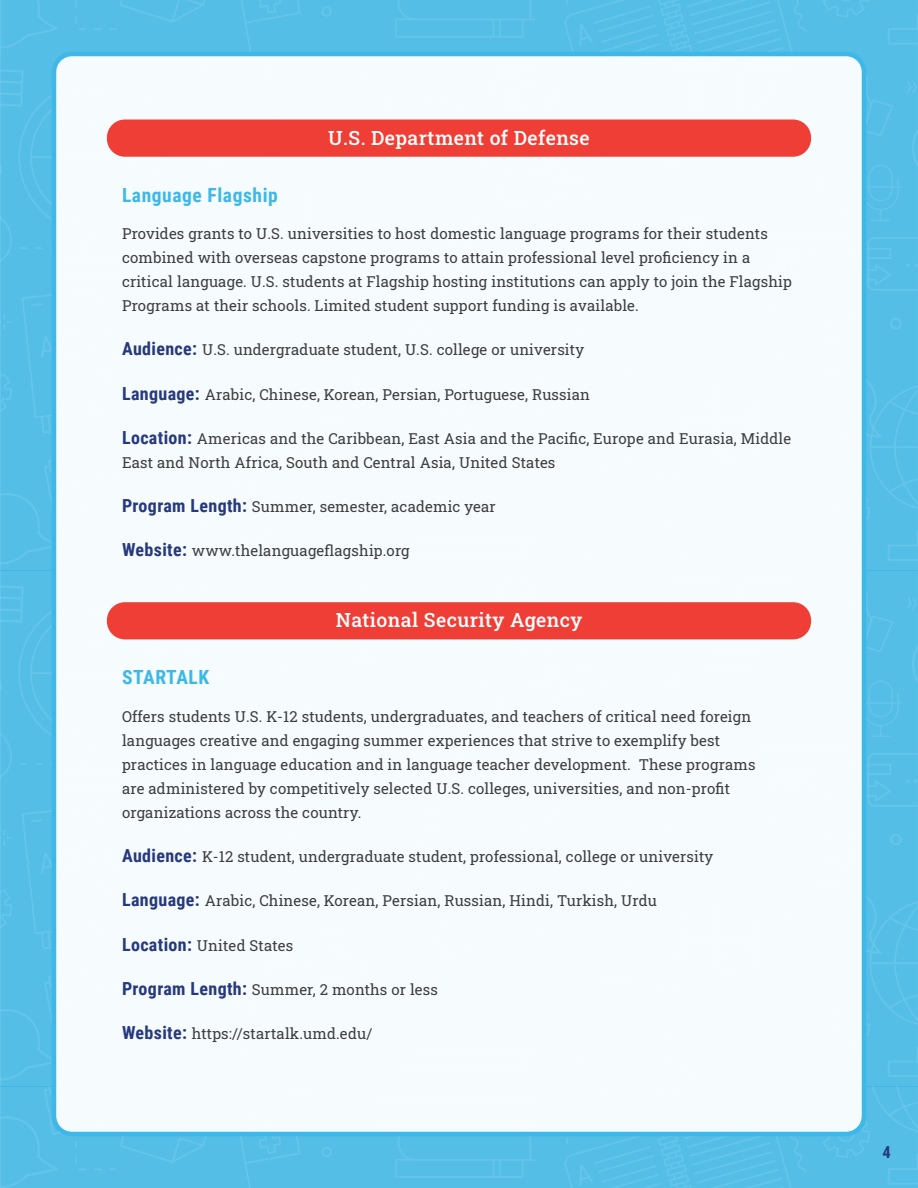
<style>
.page{position:relative;width:918px;height:1188px;background:#fff}
.page>*{position:absolute;margin:0;border:0;box-sizing:border-box;transform-origin:0 0}
.t1{font:19.5px "Roboto Slab";letter-spacing:.02em;color:#fff}
.Program_Name{font:700 19.5px "Roboto Condensed";letter-spacing:.03em;color:#3db8e7}
.t2{font:700 16.5px "Roboto Condensed";color:#26397d}
.Body{font:15px/24px "Roboto Slab";letter-spacing:.01em;color:#3e3e3f}
.Label{font:15px/24px "Roboto Slab";letter-spacing:.01em;color:#3e3e3f}
.s1{font-family:"Roboto Condensed";font-weight:700;font-size:18px;color:#26397d}
</style>
<div class="page">
<img style="left:0;top:0;width:918px;height:1188px">
<div style="left:54px;top:54px;width:810px;height:1080px;background:#f6fbfd;border-radius:18px"></div>
<div style="left:52px;top:52px;width:814px;height:1084px;border:4px solid #3db8e7;border-radius:18px"></div>
<div style="left:107px;top:120px;width:704px;height:37px;background:#ee3e35;border-radius:18px"></div>
<div style="left:107px;top:602px;width:704px;height:37px;background:#ee3e35;border-radius:18px"></div>
<p class="t1" style="left:328px;top:124px;width:263px">U.S. Department of Defense</p>
<p class="Program_Name" style="left:122px;top:181px;width:157px">Language Flagship</p>
<p class="Body" style="left:122px;top:221px;width:671px">Provides grants to U.S. universities to host domestic language programs for their students combined with overseas capstone programs to attain professional level proficiency in a critical language. U.S. students at Flagship hosting institutions can apply to join the Flagship Programs at their schools. Limited student support funding is available.</p>
<p class="Label" style="left:122px;top:338px;width:464px"><span class="s1">Audience:</span> U.S. undergraduate student, U.S. college or university</p>
<p class="Label" style="left:122px;top:382px;width:470px"><span class="s1">Language:</span> Arabic, Chinese, Korean, Persian, Portuguese, Russian</p>
<p class="Label" style="left:122px;top:426px;width:671px"><span class="s1">Location:</span> Americas and the Caribbean, East Asia and the Pacific, Europe and Eurasia, Middle<br>East and North Africa, South and Central Asia, United States</p>
<p class="Label" style="left:122px;top:494px;width:375px"><span class="s1">Program Length:</span> Summer, semester, academic year</p>
<p class="Label" style="left:122px;top:539px;width:289px"><span class="s1">Website:</span> www.thelanguageflagship.org</p>
<p class="t1" style="left:336px;top:607px;width:248px">National Security Agency</p>
<p class="Program_Name" style="left:122px;top:664px;width:89px">STARTALK</p>
<p class="Body" style="left:122px;top:704px;width:635px">Offers students U.S. K-12 students, undergraduates, and teachers of critical need foreign languages creative and engaging summer experiences that strive to exemplify best practices in language education and in language teacher development. These programs are administered by competitively selected U.S. colleges, universities, and non-profit organizations across the country.</p>
<p class="Label" style="left:122px;top:844px;width:593px"><span class="s1">Audience:</span> K-12 student, undergraduate student, professional, college or university</p>
<p class="Label" style="left:122px;top:888px;width:537px"><span class="s1">Language:</span> Arabic, Chinese, Korean, Persian, Russian, Hindi, Turkish, Urdu</p>
<p class="Label" style="left:122px;top:933px;width:173px"><span class="s1">Location:</span> United States</p>
<p class="Label" style="left:122px;top:977px;width:317px"><span class="s1">Program Length:</span> Summer, 2 months or less</p>
<p class="Label" style="left:122px;top:1021px;width:252px"><span class="s1">Website:</span> https://startalk.umd.edu/</p>
<p class="t2" style="left:883px;top:1141px;width:10px">4</p>
</div>
